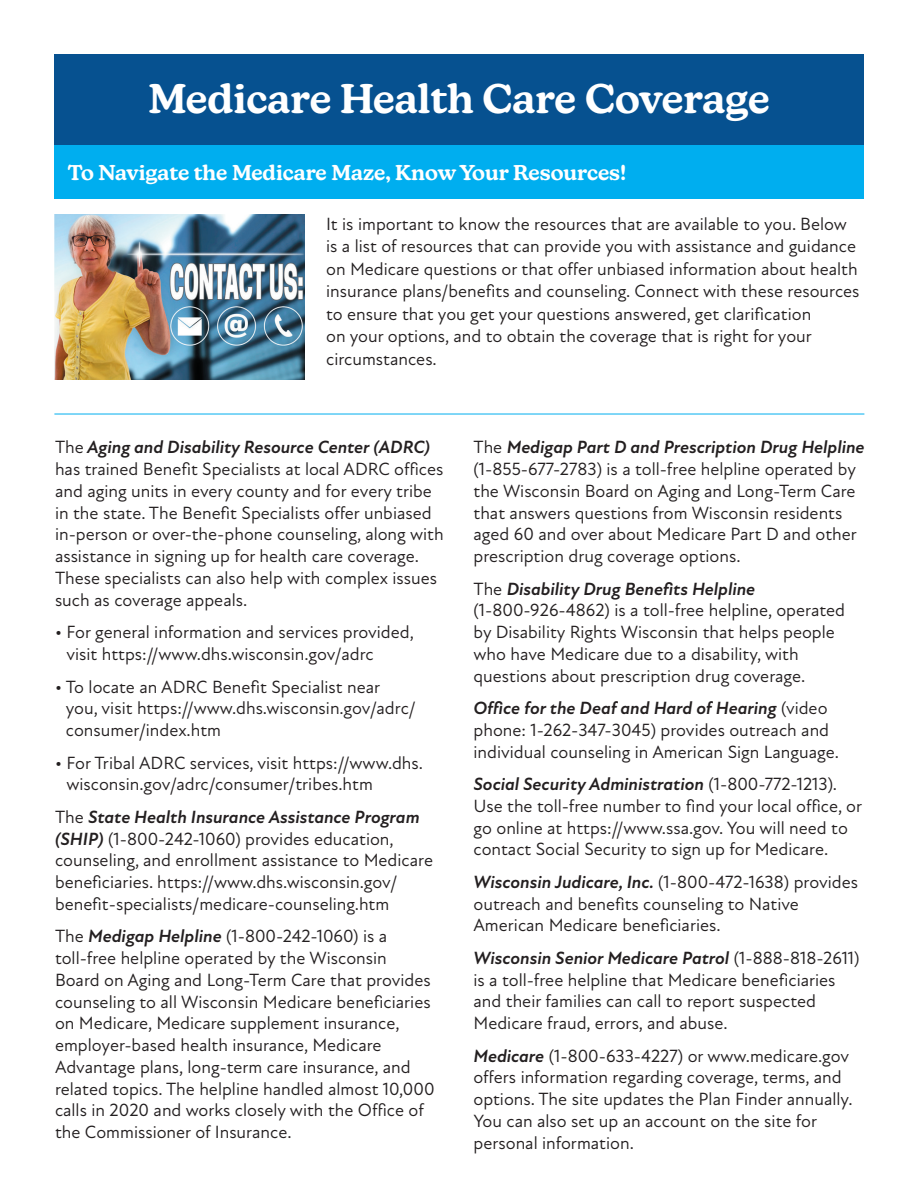
<style>
.page{position:relative;width:918px;height:1188px;background:#fff}
.page>*{position:absolute;margin:0;border:0;box-sizing:border-box;transform-origin:0 0}
.t1{font:600 40.5px "New Kansas";color:#fff}
.t2{font:600 21px "New Kansas";color:#fff}
.t3{font:18px/21.8px "Atten New";color:#231f20}
.s1{font-weight:700;font-style:italic}
</style>
<div class="page">
<img style="left:54px;top:215px;width:250px;height:164px">
<div style="left:54px;top:54px;width:810px;height:97px;background:#065190"></div>
<div style="left:54px;top:145px;width:810px;height:54px;background:#00aeef"></div>
<hr style="left:54px;top:414px;width:810px;height:1px;background:#00aeef">
<h1 class="t1" style="left:148px;top:75px;width:623px">Medicare Health Care Coverage</h1>
<p class="t2" style="left:68px;top:160px;width:560px">To Navigate the Medicare Maze, Know Your Resources!</p>
<p class="t3" style="left:326px;top:213px;width:535px;line-height:22.5px">It is important to know the resources that are available to you. Below is a list of resources that can provide you with assistance and guidance on Medicare questions or that offer unbiased information about health insurance plans/benefits and counseling. Connect with these resources to ensure that you get your questions answered, get clarification<br>on your options, and to obtain the coverage that is right for your circumstances.</p>
<p class="t3" style="left:55px;top:437px;width:390px">The <span class="s1">Aging and Disability Resource Center (ADRC) </span>has trained Benefit Specialists at local ADRC offices and aging units in every county and for every tribe in the state. The Benefit Specialists offer unbiased in-person or over-the-phone counseling, along with assistance in signing up for health care coverage.<br>These specialists can also help with complex issues such as coverage appeals.</p>
<p class="t3" style="left:66px;top:622px;width:349px;text-indent:-11px">• For general information and services provided, visit https://www.dhs.wisconsin.gov/adrc</p>
<p class="t3" style="left:66px;top:676px;width:351px;text-indent:-11px">• To locate an ADRC Benefit Specialist near you, visit https://www.dhs.wisconsin.gov/adrc/ consumer/index.htm</p>
<p class="t3" style="left:66px;top:752px;width:358px;text-indent:-11px">• For Tribal ADRC services, visit https://www.dhs. wisconsin.gov/adrc/consumer/tribes.htm</p>
<p class="t3" style="left:55px;top:806px;width:380px">The <span class="s1">State Health Insurance Assistance Program (SHIP)</span> (1-800-242-1060) provides education, counseling, and enrollment assistance to Medicare beneficiaries. https://www.dhs.wisconsin.gov/ benefit-specialists/medicare-counseling.htm</p>
<p class="t3" style="left:55px;top:926px;width:381px">The <span class="s1">Medigap Helpline</span> (1-800-242-1060) is a toll-free helpline operated by the Wisconsin Board on Aging and Long-Term Care that provides counseling to all Wisconsin Medicare beneficiaries on Medicare, Medicare supplement insurance, employer-based health insurance, Medicare Advantage plans, long-term care insurance, and related topics. The helpline handled almost 10,000 calls in 2020 and works closely with the Office of the Commissioner of Insurance.</p>
<p class="t3" style="left:474px;top:437px;width:393px">The <span class="s1">Medigap Part D and Prescription Drug Helpline </span>(1-855-677-2783) is a toll-free helpline operated by the Wisconsin Board on Aging and Long-Term Care that answers questions from Wisconsin residents aged 60 and over about Medicare Part D and other prescription drug coverage options.</p>
<p class="t3" style="left:474px;top:578px;width:373px">The <span class="s1">Disability Drug Benefits Helpline </span>(1-800-926-4862) is a toll-free helpline, operated by Disability Rights Wisconsin that helps people who have Medicare due to a disability, with questions about prescription drug coverage.</p>
<p class="t3" style="left:474px;top:697px;width:367px"><span class="s1">Office for the Deaf and Hard of Hearing</span> (video phone: 1-262-347-3045) provides outreach and individual counseling in American Sign Language.</p>
<p class="t3" style="left:474px;top:773px;width:390px"><span class="s1">Social Security Administration</span> (1-800-772-1213).<br>Use the toll-free number to find your local office, or go online at https://www.ssa.gov. You will need to contact Social Security to sign up for Medicare.</p>
<p class="t3" style="left:474px;top:871px;width:386px"><span class="s1">Wisconsin Judicare, Inc.</span> (1-800-472-1638) provides outreach and benefits counseling to Native<br>American Medicare beneficiaries.</p>
<p class="t3" style="left:474px;top:947px;width:388px"><span class="s1">Wisconsin Senior Medicare Patrol</span> (1-888-818-2611) is a toll-free helpline that Medicare beneficiaries and their families can call to report suspected Medicare fraud, errors, and abuse.</p>
<p class="t3" style="left:474px;top:1045px;width:381px"><span class="s1">Medicare</span> (1-800-633-4227) or www.medicare.gov offers information regarding coverage, terms, and options. The site updates the Plan Finder annually.<br>You can also set up an account on the site for personal information.</p>
</div>
